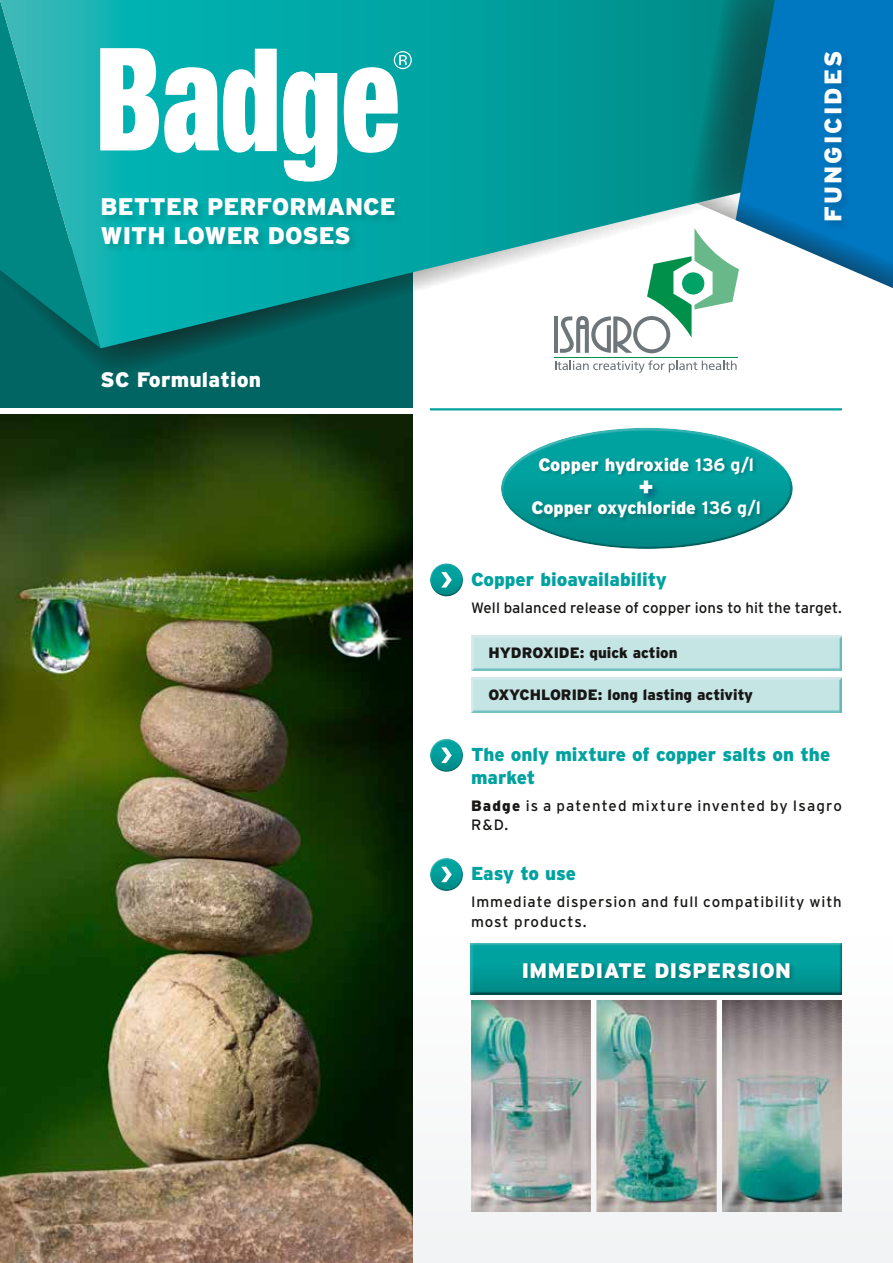
<style>
.page{position:relative;width:893px;height:1263px;background:#fff}
.page>*{position:absolute;margin:0;border:0;box-sizing:border-box;transform-origin:0 0}
.t1{font:900 24px/28.8px "Interstate";color:#fff}
.t2{font:900 24px "Interstate";letter-spacing:.09em;color:#fff}
.t3{font:900 23.55px "Interstate";color:#fff}
.t4{font:900 21px "Interstate";letter-spacing:.02em;color:#fff}
.t5{font:900 18.75px/22.5px "Interstate";color:#00a2a0}
.t6{font:900 18px "Interstate";color:#fff}
.t7{font:15px/19.5px "Interstate";letter-spacing:.06em;color:#181715}
.t8{font:900 15px "Interstate";color:#181715}
.t9{font:15px "Interstate";letter-spacing:.01em;color:#181715}
.t10{font:15px/19.5px "Interstate";letter-spacing:.08em;color:#181715}
.s1{font-weight:700}
.s2{font-weight:900}
</style>
<div class="page">
<div style="left:0;top:244px;width:414px;height:164px;background:#006563"></div>
<img style="left:0;top:415px;width:413px;height:848px">
<div style="left:413px;top:176px;width:480px;height:1087px;background:#fff"></div>
<svg style="left:82px;top:348px;width:656px;height:20px"></svg>
<svg style="left:277px;top:0;width:283px;height:326px"></svg>
<div style="left:427px;top:561px;width:36px;height:27px;background:#96d1d1;opacity:.75"></div>
<div style="left:429px;top:568px;width:34px;height:29px;background:#006563;opacity:.75"></div>
<svg style="left:441px;top:572px;width:11px;height:15px"></svg>
<div style="left:427px;top:737px;width:36px;height:26px;background:#96d1d1;opacity:.75"></div>
<div style="left:429px;top:744px;width:34px;height:29px;background:#006563;opacity:.75"></div>
<svg style="left:441px;top:747px;width:11px;height:16px"></svg>
<div style="left:427px;top:856px;width:36px;height:26px;background:#96d1d1;opacity:.75"></div>
<div style="left:429px;top:863px;width:34px;height:29px;background:#006563;opacity:.75"></div>
<svg style="left:441px;top:867px;width:11px;height:15px"></svg>
<div style="left:470px;top:942px;width:374px;height:53px;background:#006563;opacity:.75"></div>
<div style="left:522px;top:961px;width:273px;height:22px;background:#006563;opacity:.6"></div>
<div style="left:470px;top:674px;width:374px;height:39px;background:#00a2a0;opacity:.5"></div>
<div style="left:469px;top:631px;width:375px;height:41px;background:#00a2a0;opacity:.5"></div>
<svg style="left:555px;top:360px;width:182px;height:13px"></svg>
<hr style="left:554px;top:357px;width:183px;height:1px;background:#009049">
<hr style="left:554px;top:316px;width:4px;height:37px;background:#6f767a">
<svg style="left:0;top:0;width:277px;height:348px"></svg>
<svg style="left:283px;top:72px;width:55px;height:109px"></svg>
<svg style="left:344px;top:51px;width:68px;height:102px"></svg>
<div style="left:100px;top:197px;width:304px;height:57px;background:#006563;opacity:.3"></div>
<svg style="left:560px;top:0;width:333px;height:353px"></svg>
<div style="left:823px;top:51px;width:28px;height:179px;background:#0072ba"></div>
<hr style="left:430px;top:408px;width:412px;height:2px;background:#00a2a0">
<img style="left:723px;top:1000px;width:119px;height:212px">
<img style="left:597px;top:1000px;width:119px;height:212px">
<img style="left:471px;top:1000px;width:119px;height:212px">
<div style="left:499px;top:426px;width:294px;height:77px;background:#96d1d1;opacity:.75"></div>
<div style="left:499px;top:468px;width:294px;height:82px;background:#006563;opacity:.75"></div>
<div style="left:531px;top:455px;width:234px;height:68px;background:#006563;opacity:.6"></div>
<div style="left:637px;top:478px;width:26px;height:26px;background:#004977;opacity:.75"></div>
<p class="t1" style="left:101px;top:192px;width:297px">BETTER PERFORMANCE<br>WITH LOWER DOSES</p>
<p class="t4" style="left:101px;top:368px;width:162px">SC Formulation</p>
<p class="t2" style="left:819px;top:222px;width:173px;rotate:-90deg">FUNGICIDES</p>
<p class="t6" style="left:538px;top:454px;width:217px">Copper hydroxide <span class="s1">136 g/l</span></p>
<p class="t6" style="left:532px;top:497px;width:231px">Copper oxychloride <span class="s1">136 g/l</span></p>
<p class="t3" style="left:639px;top:473px;width:17px">+</p>
<p class="t5" style="left:471px;top:567px;width:197px">Copper bioavailability</p>
<p class="t9" style="left:471px;top:599px;width:372px">Well balanced release of copper ions to hit the target.</p>
<p class="t8" style="left:488px;top:644px;width:191px">HYDROXIDE: quick action</p>
<p class="t8" style="left:488px;top:686px;width:266px">OXYCHLORIDE: long lasting activity</p>
<p class="t5" style="left:471px;top:743px;width:361px">The only mixture of copper salts on the market</p>
<p class="t10" style="left:471px;top:795px;width:372px"><span class="s2">Badge</span> is a patented mixture invented by Isagro<br>R&amp;D.</p>
<p class="t5" style="left:471px;top:862px;width:107px">Easy to use</p>
<p class="t7" style="left:471px;top:892px;width:372px">Immediate dispersion and full compatibility with most products.</p>
<p class="t4" style="left:522px;top:958px;width:271px">IMMEDIATE DISPERSION</p>
</div>
